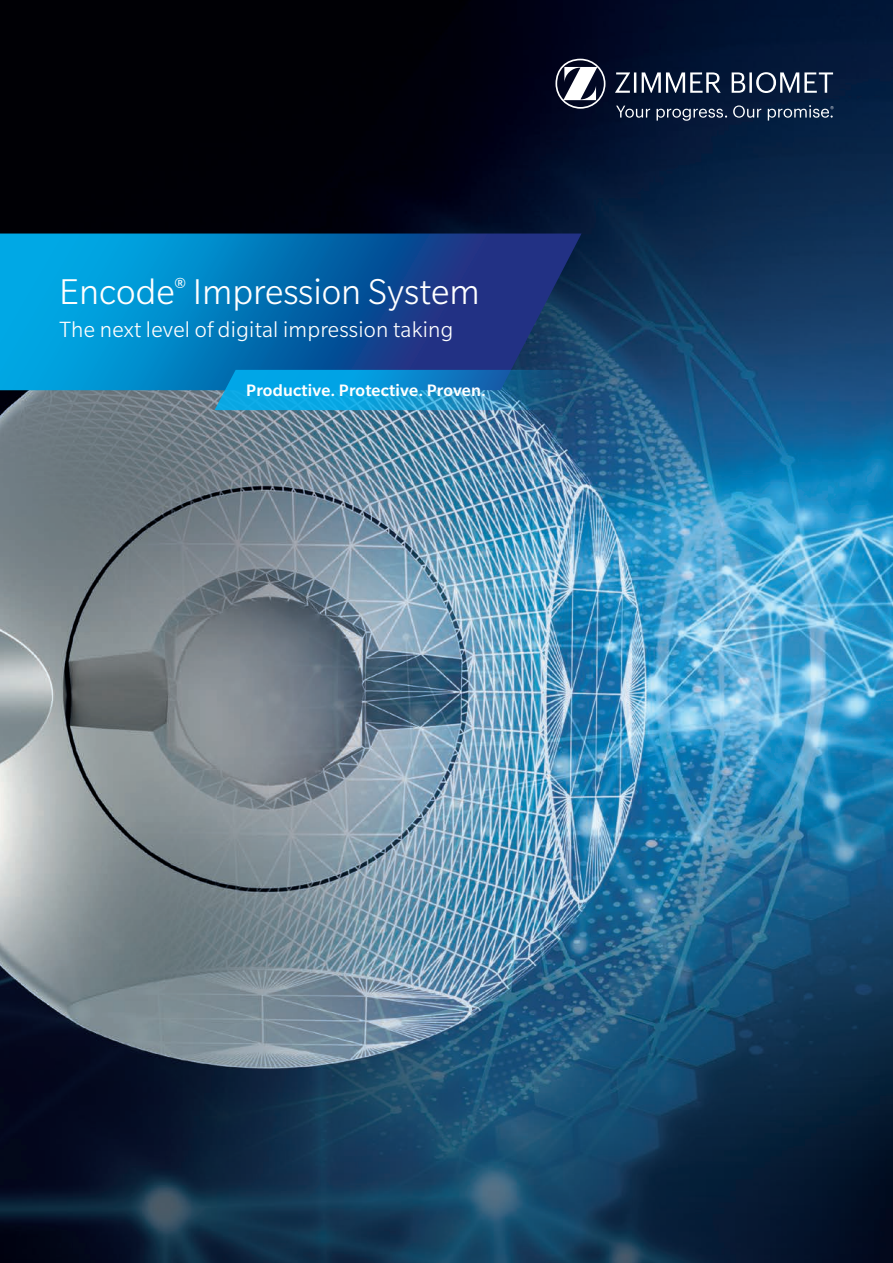
<style>
.page{position:relative;width:893px;height:1263px;background:#fff}
.page>*{position:absolute;margin:0;border:0;box-sizing:border-box;transform-origin:0 0}
.t1{font:300 39px "Slate Pro";color:#fff}
.t2{font:300 24px "Slate Pro";letter-spacing:.01em;color:#fff}
.t3{font:500 18px "Slate Pro";letter-spacing:.01em;color:#fff}
.t4{font:17.4px "Slate Pro";color:#fff}
</style>
<div class="page">
<img style="left:0;top:0;width:893px;height:1263px">
<svg style="left:615px;top:72px;width:218px;height:21px"></svg>
<svg style="left:555px;top:59px;width:50px;height:50px"></svg>
<svg style="left:616px;top:106px;width:34px;height:12px"></svg>
<svg style="left:657px;top:109px;width:70px;height:12px"></svg>
<svg style="left:733px;top:105px;width:28px;height:13px"></svg>
<svg style="left:768px;top:105px;width:66px;height:16px"></svg>
<svg style="left:0;top:233px;width:582px;height:157px;background:#096aad"></svg>
<svg style="left:214px;top:370px;width:515px;height:40px;background:#177bb1"></svg>
<h1 class="t1" style="left:59px;top:272px;width:117px">Encode</h1>
<p class="t4" style="left:175px;top:277px;width:13px">®</p>
<h1 class="t1" style="left:193px;top:272px;width:288px">Impression System</h1>
<p class="t2" style="left:59px;top:317px;width:396px">The next level of digital impression taking</p>
<p class="t3" style="left:246px;top:380px;width:241px">Productive. Protective. Proven.</p>
</div>
